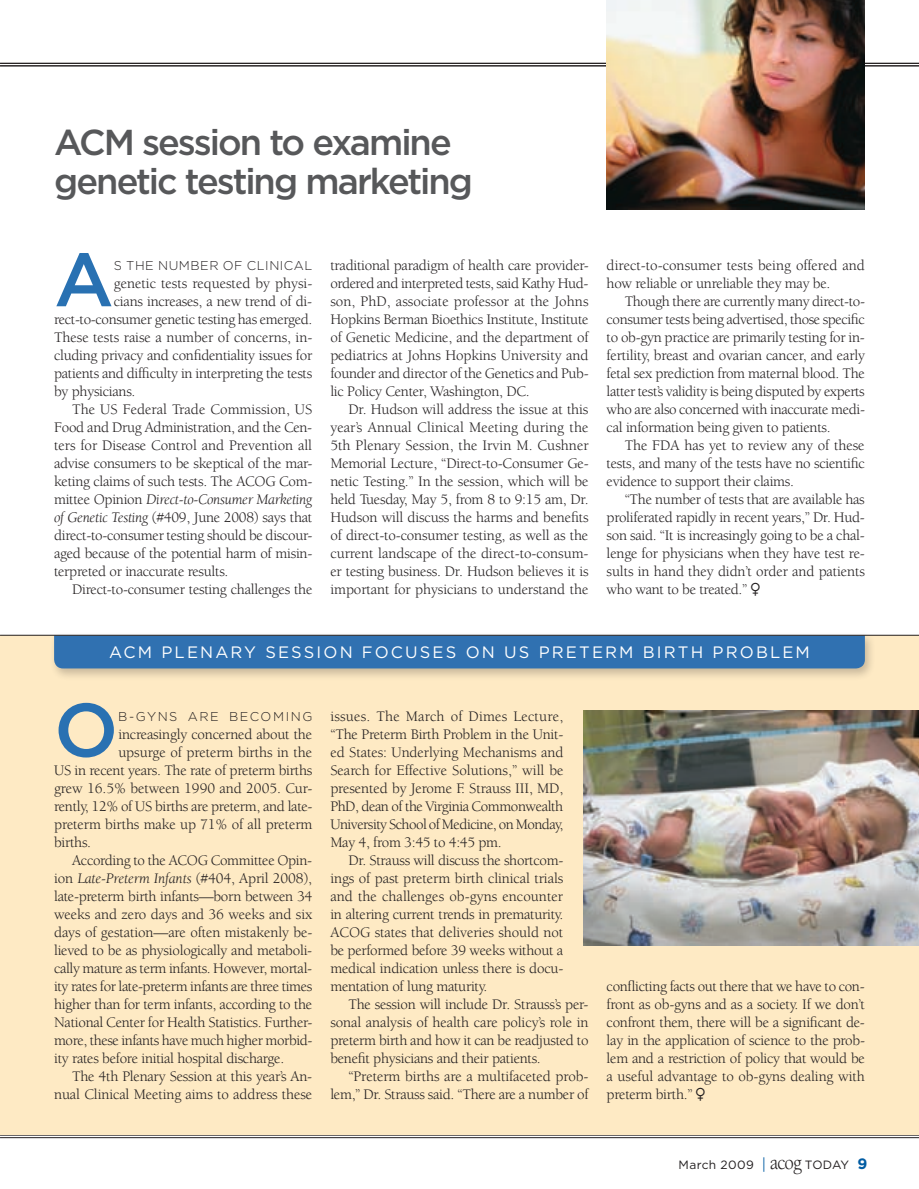
<style>
.page{position:relative;width:919px;height:1189px;background:#fff}
.page>*{position:absolute;margin:0;border:0;box-sizing:border-box;transform-origin:0 0}
.t1{font:500 75.45px "Gotham";color:#2971b2}
.t2{font:500 36px/39px "Gotham";letter-spacing:-.055em;color:#57585a}
.t3{font:16.5px "Gotham";letter-spacing:.13em;color:#fff}
.t4{font:15px/18px "Berkeley";letter-spacing:-.02em;color:#231f20;text-align:justify}
.t5{font:15px "Berkeley";color:#231f20}
.t6{font:italic 15px "Berkeley";letter-spacing:-.02em;color:#231f20}
.t7{font:300 12.75px "Gotham";letter-spacing:.04em;color:#231f20}
.t8{font:300 12.75px "Gotham";letter-spacing:.12em;color:#231f20}
.t9{font:12px "Gotham";letter-spacing:.03em;color:#231f20}
.s1{font-style:normal}
.s2{font-style:italic}
.s3{font-family:"Zeal"}
.s4{font-family:"Berkeley";font-size:18px;color:#015ca3}
.s5{font-family:"Berkeley";font-size:21px}
.s6{font-weight:700;font-size:15px;color:#015ca3}
</style>
<div class="page">
<hr style="left:0;top:1134px;width:918px;height:1px;background:#231f20">
<hr style="left:0;top:1137px;width:918px;height:1px;background:#231f20">
<div style="left:0;top:635px;width:918px;height:499px;background:#feeac4"></div>
<hr style="left:0;top:63px;width:918px;height:1px;background:#231f20">
<hr style="left:0;top:66px;width:918px;height:1px;background:#231f20">
<img style="left:583px;top:710px;width:335px;height:234px">
<img style="left:606px;top:0;width:258px;height:210px">
<div style="left:49px;top:631px;width:832px;height:56px;background:#231f20;opacity:.25"></div>
<div style="left:54px;top:636px;width:810px;height:32px;background:#3071b1"></div>
<hr style="left:0;top:635px;width:918px;height:1px;background:#231f20">
<h2 class="t2" style="left:54px;top:121px;width:420px;text-indent:88px">session to examine genetic testing marketing</h2>
<h2 class="t2" style="left:54px;top:121px;width:27px">ACM</h2>
<h1 class="t1" style="left:54px;top:236px;width:57px">A</h1>
<p class="t7" style="left:114px;top:259px;width:200px">S THE NUMBER OF CLINICAL</p>
<p class="t5" style="left:114px;top:275px;width:200px">genetic tests requested by physi-</p>
<p class="t4" style="left:114px;top:293px;width:200px">cians increases, a new trend of di-</p>
<p class="t4" style="left:54px;top:311px;width:259px">rect-to-consumer genetic testing has emerged.</p>
<p class="t4" style="left:54px;top:329px;width:260px">These tests raise a number of concerns, in-</p>
<p class="t4" style="left:54px;top:347px;width:259px">cluding privacy and confidentiality issues for</p>
<p class="t4" style="left:54px;top:365px;width:259px">patients and difficulty in interpreting the tests</p>
<p class="t4" style="left:54px;top:383px;width:83px">by physicians.</p>
<p class="t5" style="left:72px;top:401px;width:242px">The US Federal Trade Commission, US</p>
<p class="t4" style="left:54px;top:419px;width:259px">Food and Drug Administration, and the Cen-</p>
<p class="t4" style="left:54px;top:437px;width:259px">ters for Disease Control and Prevention all</p>
<p class="t4" style="left:54px;top:455px;width:259px">advise consumers to be skeptical of the mar-</p>
<p class="t4" style="left:54px;top:473px;width:259px">keting claims of such tests. The ACOG Com-</p>
<p class="t6" style="left:54px;top:492px;width:259px"><span class="s1">mittee Opinion</span> Direct-to-Consumer Marketing</p>
<p class="t4" style="left:54px;top:509px;width:259px"><span class="s2">of Genetic Testing</span> (#409, June 2008) says that</p>
<p class="t4" style="left:54px;top:527px;width:259px">direct-to-consumer testing should be discour-</p>
<p class="t4" style="left:54px;top:545px;width:260px">aged because of the potential harm of misin-</p>
<p class="t4" style="left:54px;top:563px;width:176px">terpreted or inaccurate results.</p>
<p class="t4" style="left:72px;top:581px;width:242px">Direct-to-consumer testing challenges the</p>
<p class="t4" style="left:330px;top:257px;width:260px">traditional paradigm of health care provider&shy;ordered and interpreted tests, said Kathy Hud&shy;son, PhD, associate professor at the Johns Hopkins Berman Bioethics Institute, Institute of Genetic Medicine, and the department of pediatrics at Johns Hopkins University and founder and director of the Genetics and Pub&shy;lic Policy Center, Washington, DC.</p>
<p class="t4" style="left:330px;top:401px;width:260px;text-indent:18px">Dr. Hudson will address the issue at this year’s Annual Clinical Meeting during the 5th Plenary Session, the Irvin M. Cushner Memorial Lecture, “Direct-to-Consumer Ge&shy;netic Testing.” In the session, which will be held Tuesday, May 5, from 8 to 9:15 am, Dr.<br>Hudson will discuss the harms and benefits of direct-to-consumer testing, as well as the current landscape of the direct-to-consum&shy;er testing business. Dr. Hudson believes it is important for physicians to understand the</p>
<p class="t4" style="left:606px;top:257px;width:259px">direct-to-consumer tests being offered and how reliable or unreliable they may be.</p>
<p class="t4" style="left:606px;top:293px;width:260px;text-indent:18px">Though there are currently many direct-to&shy;consumer tests being advertised, those specific to ob-gyn practice are primarily testing for in&shy;fertility, breast and ovarian cancer, and early fetal sex prediction from maternal blood. The latter test’s validity is being disputed by experts who are also concerned with inaccurate medi&shy;cal information being given to patients.</p>
<p class="t4" style="left:606px;top:437px;width:260px;text-indent:18px">The FDA has yet to review any of these tests, and many of the tests have no scientific evidence to support their claims.</p>
<p class="t4" style="left:606px;top:491px;width:260px;text-indent:18px">“The number of tests that are available has proliferated rapidly in recent years,” Dr. Hud&shy;son said. “It is increasingly going to be a chal&shy;lenge for physicians when they have test re&shy;sults in hand they didn’t order and patients who want to be treated.” <span class="s3">™</span></p>
<p class="t3" style="left:109px;top:643px;width:29px">ACM</p>
<p class="t3" style="left:161px;top:643px;width:143px">PLENARY SESSION</p>
<p class="t3" style="left:362px;top:643px;width:14px">FOC</p>
<p class="t3" style="left:405px;top:643px;width:75px">USES ON</p>
<p class="t3" style="left:504px;top:643px;width:115px">US PRETERM</p>
<p class="t3" style="left:642px;top:643px;width:13px">BIRTH</p>
<p class="t3" style="left:712px;top:643px;width:28px">PROBL</p>
<p class="t3" style="left:782px;top:643px;width:26px">EM</p>
<h1 class="t1" style="left:54px;top:686px;width:57px">O</h1>
<p class="t8" style="left:118px;top:709px;width:195px">B-GYNS ARE BECOMING</p>
<p class="t4" style="left:118px;top:725px;width:195px">increasingly concerned about the</p>
<p class="t4" style="left:118px;top:743px;width:195px">upsurge of preterm births in the</p>
<p class="t4" style="left:54px;top:761px;width:259px">US in recent years. The rate of preterm births</p>
<p class="t4" style="left:54px;top:779px;width:259px">grew 16.5% between 1990 and 2005. Cur-</p>
<p class="t4" style="left:54px;top:797px;width:260px">rently, 12% of US births are preterm, and late-</p>
<p class="t4" style="left:54px;top:815px;width:260px">preterm births make up 71% of all preterm</p>
<p class="t4" style="left:54px;top:833px;width:39px">births.</p>
<p class="t4" style="left:72px;top:851px;width:241px">According to the ACOG Committee Opin-</p>
<p class="t4" style="left:54px;top:869px;width:259px">ion <span class="s2">Late-Preterm Infants</span> (#404, April 2008),</p>
<p class="t4" style="left:54px;top:887px;width:260px">late-preterm birth infants—born between 34</p>
<p class="t4" style="left:54px;top:905px;width:260px">weeks and zero days and 36 weeks and six</p>
<p class="t4" style="left:54px;top:923px;width:259px">days of gestation—are often mistakenly be-</p>
<p class="t4" style="left:54px;top:941px;width:259px">lieved to be as physiologically and metaboli-</p>
<p class="t4" style="left:54px;top:959px;width:259px">cally mature as term infants. However, mortal-</p>
<p class="t4" style="left:54px;top:977px;width:259px">ity rates for late-preterm infants are three times</p>
<p class="t4" style="left:54px;top:995px;width:259px">higher than for term infants, according to the</p>
<p class="t4" style="left:54px;top:1013px;width:259px">National Center for Health Statistics. Further-</p>
<p class="t4" style="left:54px;top:1031px;width:260px">more, these infants have much higher morbid-</p>
<p class="t4" style="left:54px;top:1049px;width:231px">ity rates before initial hospital discharge.</p>
<p class="t4" style="left:72px;top:1067px;width:241px">The 4th Plenary Session at this year’s An-</p>
<p class="t4" style="left:54px;top:1085px;width:259px">nual Clinical Meeting aims to address these</p>
<p class="t4" style="left:330px;top:707px;width:234px">issues. The March of Dimes Lecture, “The Preterm Birth Problem in the Unit&shy;ed States: Underlying Mechanisms and Search for Effective Solutions,” will be presented by Jerome F. Strauss III, MD, PhD, dean of the Virginia Commonwealth University School of Medicine, on Monday, May 4, from 3:45 to 4:45 pm.</p>
<p class="t4" style="left:330px;top:851px;width:234px;text-indent:18px">Dr. Strauss will discuss the shortcom&shy;ings of past preterm birth clinical trials and the challenges ob-gyns encounter in altering current trends in prematurity.<br>ACOG states that deliveries should not be performed before 39 weeks without a medical indication unless there is docu&shy;mentation of lung maturity.</p>
<p class="t4" style="left:330px;top:995px;width:259px;text-indent:18px">The session will include Dr. Strauss’s per&shy;sonal analysis of health care policy’s role in preterm birth and how it can be readjusted to benefit physicians and their patients.</p>
<p class="t4" style="left:330px;top:1067px;width:259px;text-align:right">“Preterm births are a multifaceted prob&shy;lem,” Dr. Strauss said. “There are a number of</p>
<p class="t4" style="left:606px;top:977px;width:260px">conflicting facts out there that we have to con&shy;front as ob-gyns and as a society. If we don’t confront them, there will be a significant de&shy;lay in the application of science to the prob&shy;lem and a restriction of policy that would be a useful advantage to ob-gyns dealing with preterm birth.” <span class="s3">™</span></p>
<p class="t9" style="left:678px;top:1157px;width:190px">MARCH 2009 <span class="s4">|</span> <span class="s5">acog</span> TODAY <span class="s6">9</span></p>
</div>
